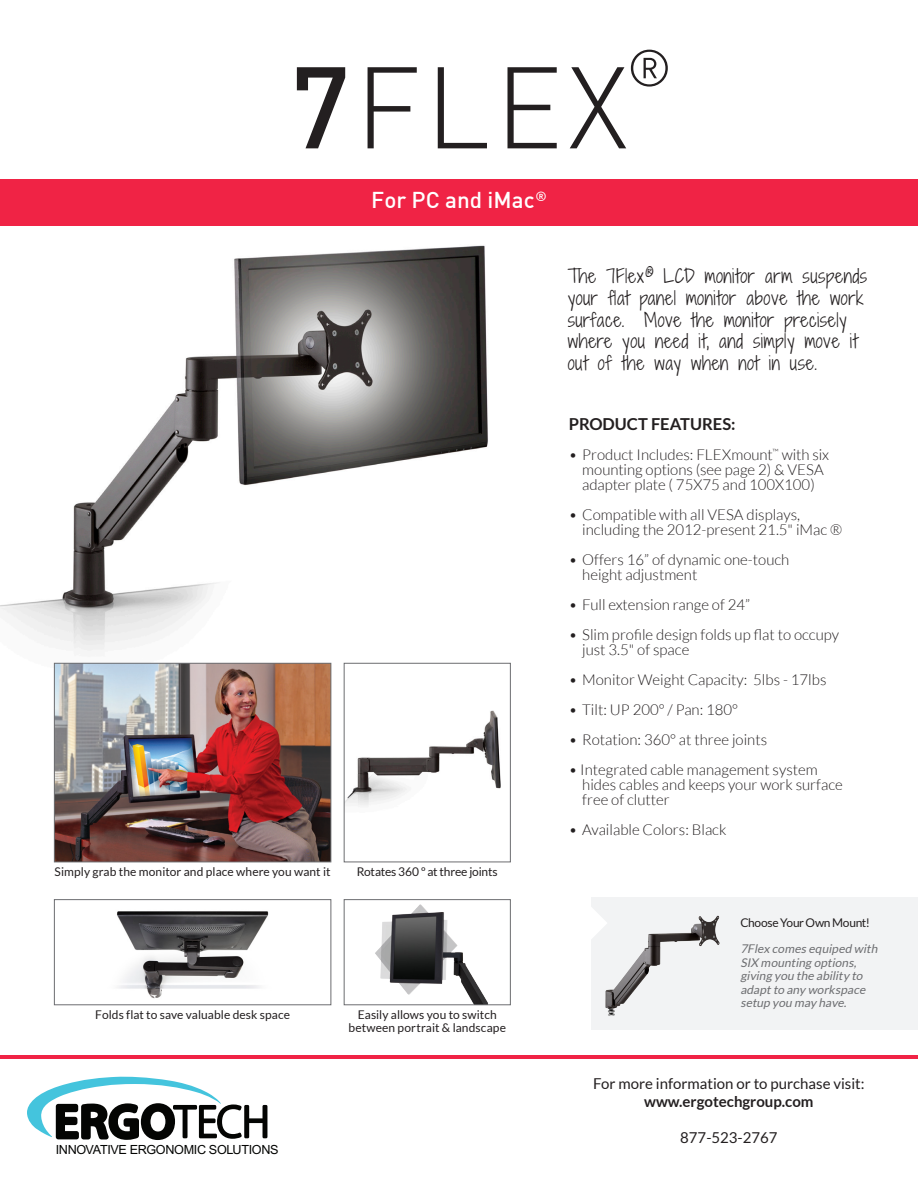
<style>
.page{position:relative;width:918px;height:1188px;background:#fff}
.page>*{position:absolute;margin:0;border:0;box-sizing:border-box;transform-origin:0 0}
.t1{font:300 114px "DIN";color:#231f20}
.t2{font:300 51px "DIN";color:#231f20}
.t3{font:500 22.5px "DIN";color:#fff}
.t4{font:18px/21.6px "Shadows Into Light Two";letter-spacing:.03em;color:#231f20}
.t5{font:700 16.5px "Lato";color:#231f20}
.t6{font:300 15px/15px "Lato";color:#231f20}
.t7{font:15px "Lato";color:#231f20}
.t8{font:700 15px "Lato";color:#231f20}
.t9{font:15px "Shadows Into Light Two";color:#231f20}
.t10{font:12.6px "Arial";letter-spacing:-.025em;color:#040503}
.t11{font:12px/12.8px "Lato";letter-spacing:.005em;color:#231f20;text-align:center}
.t12{font:italic 12px/13.5px "Lato";color:#6c6d70}
.t13{font:12px "Lato";letter-spacing:-.015em;color:#231f20}
.t14{font:12px "Lato";letter-spacing:-.025em;color:#231f20}
.s1{font-weight:500}
</style>
<div class="page">
<img style="left:0;top:225px;width:511px;height:459px">
<img style="left:56px;top:665px;width:273px;height:195px">
<div style="left:54px;top:663px;width:277px;height:199px;border:1px solid #6c6d70"></div>
<img style="left:117px;top:911px;width:152px;height:88px">
<div style="left:54px;top:899px;width:277px;height:106px;border:1px solid #6c6d70"></div>
<img style="left:375px;top:904px;width:113px;height:99px">
<div style="left:344px;top:899px;width:167px;height:106px;border:1px solid #6c6d70"></div>
<img style="left:346px;top:665px;width:163px;height:141px">
<div style="left:344px;top:663px;width:167px;height:199px;border:1px solid #6c6d70"></div>
<div style="left:591px;top:897px;width:327px;height:132px;background:#f2f3f4"></div>
<svg style="left:591px;top:907px;width:9px;height:32px"></svg>
<img style="left:600px;top:915px;width:169px;height:115px">
<div style="left:0;top:179px;width:918px;height:46px;background:#f02345"></div>
<hr style="left:0;top:1055px;width:918px;height:3px;background:#f02345">
<svg style="left:27px;top:1076px;width:240px;height:64px"></svg>
<p class="t2" style="left:627px;top:37px;width:47px">®</p>
<p class="t1" style="left:290px;top:37px;width:340px"><span class="s1">7</span>FLEX</p>
<p class="t3" style="left:371px;top:186px;width:177px">For PC and iMac <sup>®</sup></p>
<p class="t11" style="left:55px;top:865px;width:278px">Simply grab the monitor and place where you want it</p>
<p class="t13" style="left:357px;top:865px;width:142px">Rotates 360 º at three joints</p>
<p class="t11" style="left:95px;top:1008px;width:196px">Folds flat to save valuable desk space</p>
<p class="t11" style="left:348px;top:1008px;width:159px">Easily allows you to switch between portrait &amp; landscape</p>
<p class="t10" style="left:56px;top:1143px;width:224px">INNOVATIVE ERGONOMIC SOLUTIONS</p>
<p class="t9" style="left:646px;top:260px;width:8px">®</p>
<p class="t4" style="left:568px;top:266px;width:301px">The 7Flex LCD monitor arm suspends your flat panel monitor above the work surface. Move the monitor precisely where you need it, and simply move it out of the way when not in use.</p>
<p class="t5" style="left:569px;top:414px;width:168px">PRODUCT FEATURES:</p>
<p class="t6" style="left:569px;top:447px;width:262px;text-align:center">• Product Includes: FLEXmount<sup>™</sup> with six mounting options (see page 2) &amp; VESA adapter plate ( 75X75 and 100X100)</p>
<p class="t6" style="left:582px;top:507px;width:262px;text-indent:-14px">• Compatible with all VESA displays, including the 2012-present 21.5" iMac ®</p>
<p class="t6" style="left:582px;top:552px;width:209px;text-indent:-14px">• Offers 16” of dynamic one-touch height adjustment</p>
<p class="t6" style="left:569px;top:597px;width:183px">• Full extension range of 24”</p>
<p class="t6" style="left:582px;top:627px;width:258px;text-indent:-14px">• Slim profile design folds up flat to occupy just 3.5" of space</p>
<p class="t6" style="left:569px;top:672px;width:259px">• Monitor Weight Capacity: 5lbs - 17lbs</p>
<p class="t6" style="left:569px;top:702px;width:171px">• Tilt: UP 200° / Pan: 180°</p>
<p class="t6" style="left:569px;top:732px;width:200px">• Rotation: 360° at three joints</p>
<p class="t6" style="left:582px;top:762px;width:262px;text-indent:-14px">• Integrated cable management system hides cables and keeps your work surface free of clutter</p>
<p class="t6" style="left:569px;top:822px;width:159px">• Available Colors: Black</p>
<p class="t14" style="left:740px;top:916px;width:131px">Choose Your Own Mount!</p>
<p class="t12" style="left:740px;top:942px;width:141px">7Flex comes equiped with<br>SIX mounting options, giving you the ability to adaptto any workspace setup you may have.</p>
<p class="t7" style="left:593px;top:1075px;width:273px">For more information or to purchase visit:</p>
<p class="t8" style="left:644px;top:1093px;width:171px">www.ergotechgroup.com</p>
<p class="t7" style="left:680px;top:1129px;width:99px">877-523-2767</p>
</div>
